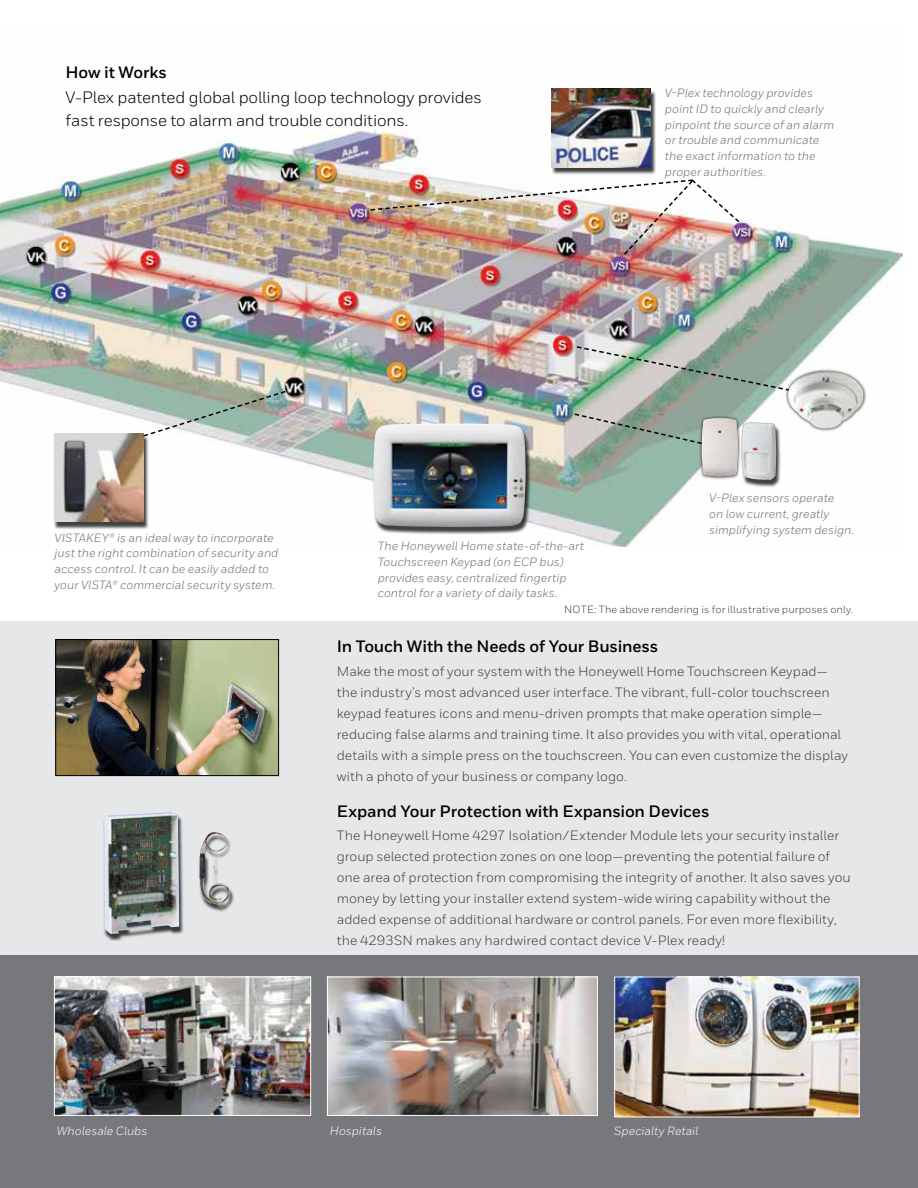
<style>
.page{position:relative;width:918px;height:1188px;background:#fff}
.page>*{position:absolute;margin:0;border:0;box-sizing:border-box;transform-origin:0 0}
.t1{font:16.5px/22.5px "Honeywell Sans";letter-spacing:-.01em;color:#000}
.t2{font:700 16.5px "Honeywell Sans";letter-spacing:-.01em;color:#000}
.t3{font:13.5px/21px "Honeywell Sans";color:#414042}
.t4{font:italic 12px/15.8px "Honeywell Sans";color:#6d6e71}
.t5{font:italic 12px "Honeywell Sans";color:#fff}
.t6{font:10.5px "Honeywell Sans";letter-spacing:.01em;color:#414042}
</style>
<div class="page">
<div style="left:0;top:947px;width:918px;height:241px;background:#77787b"></div>
<img style="left:0;top:88px;width:903px;height:459px">
<img style="left:329px;top:979px;width:267px;height:135px">
<div style="left:327px;top:977px;width:271px;height:139px;border:1px solid #fff"></div>
<img style="left:616px;top:979px;width:242px;height:136px">
<div style="left:614px;top:977px;width:246px;height:140px;border:1px solid #fff"></div>
<img style="left:56px;top:979px;width:253px;height:135px">
<div style="left:54px;top:977px;width:257px;height:139px;border:1px solid #fff"></div>
<div style="left:0;top:622px;width:918px;height:333px;background:#e6e7e8"></div>
<div style="left:373px;top:425px;width:158px;height:110px;background:#000;opacity:.75"></div>
<img style="left:373px;top:424px;width:153px;height:103px">
<div style="left:551px;top:91px;width:105px;height:84px;background:#000;opacity:.75"></div>
<img style="left:552px;top:89px;width:99px;height:78px">
<div style="left:699px;top:415px;width:43px;height:65px;background:#000;opacity:.75"></div>
<img style="left:702px;top:418px;width:36px;height:59px">
<div style="left:740px;top:424px;width:42px;height:64px;background:#000;opacity:.75"></div>
<img style="left:741px;top:422px;width:35px;height:59px">
<div style="left:54px;top:436px;width:95px;height:93px;background:#000;opacity:.75"></div>
<img style="left:54px;top:434px;width:90px;height:87px">
<svg style="left:142px;top:390px;width:145px;height:48px"></svg>
<img style="left:57px;top:641px;width:220px;height:133px">
<div style="left:55px;top:639px;width:224px;height:137px;border:1px solid #000"></div>
<div style="left:103px;top:815px;width:81px;height:126px;background:#000;opacity:.75"></div>
<img style="left:104px;top:812px;width:75px;height:122px">
<div style="left:199px;top:834px;width:36px;height:78px;background:#000;opacity:.75"></div>
<img style="left:199px;top:832px;width:31px;height:73px">
<svg style="left:573px;top:412px;width:130px;height:33px"></svg>
<img style="left:369px;top:178px;width:372px;height:78px">
<svg style="left:575px;top:345px;width:240px;height:52px"></svg>
<div style="left:785px;top:369px;width:82px;height:63px;background:#000;opacity:.75"></div>
<img style="left:788px;top:371px;width:76px;height:58px">
<p class="t2" style="left:65px;top:62px;width:103px">How it Works</p>
<p class="t1" style="left:65px;top:86px;width:418px">V-Plex patented global polling loop technology provides fast response to alarm and trouble conditions.</p>
<p class="t4" style="left:665px;top:85px;width:171px">V-Plex technology provides point ID to quickly and clearly pinpoint the source of an alarm or trouble and communicate the exact information to the proper authorities.</p>
<p class="t4" style="left:55px;top:530px;width:225px">VISTAKEY® is an ideal way to incorporate just the right combination of security and access control. It can be easily added to your VISTA® commercial security system.</p>
<p class="t4" style="left:378px;top:538px;width:208px">The Honeywell Home state-of-the-art Touchscreen Keypad (on ECP bus) provides easy, centralized fingertip control for a variety of daily tasks.</p>
<p class="t4" style="left:709px;top:490px;width:146px">V-Plex sensors operate<br>on low current, greatly simplifying system design.</p>
<p class="t6" style="left:564px;top:603px;width:290px">NOTE: The above rendering is for illustrative purposes only.</p>
<p class="t2" style="left:337px;top:636px;width:323px">In Touch With the Needs of Your Business</p>
<p class="t3" style="left:337px;top:661px;width:513px">Make the most of your system with the Honeywell Home Touchscreen Keypad— the industry’s most advanced user interface. The vibrant, full-color touchscreen keypad features icons and menu-driven prompts that make operation simple— reducing false alarms and training time. It also provides you with vital, operational details with a simple press on the touchscreen. You can even customize the display with a photo of your business or company logo.</p>
<p class="t2" style="left:337px;top:801px;width:374px">Expand Your Protection with Expansion Devices</p>
<p class="t3" style="left:337px;top:825px;width:516px">The Honeywell Home 4297 Isolation/Extender Module lets your security installer group selected protection zones on one loop—preventing the potential failure of one area of protection from compromising the integrity of another. It also saves you money by letting your installer extend system-wide wiring capability without the added expense of additional hardware or control panels. For even more flexibility, the 4293SN makes any hardwired contact device V-Plex ready!</p>
<p class="t5" style="left:57px;top:1123px;width:92px">Wholesale Clubs</p>
<p class="t5" style="left:330px;top:1123px;width:54px">Hospitals</p>
<p class="t5" style="left:614px;top:1124px;width:85px">Specialty Retail</p>
</div>
